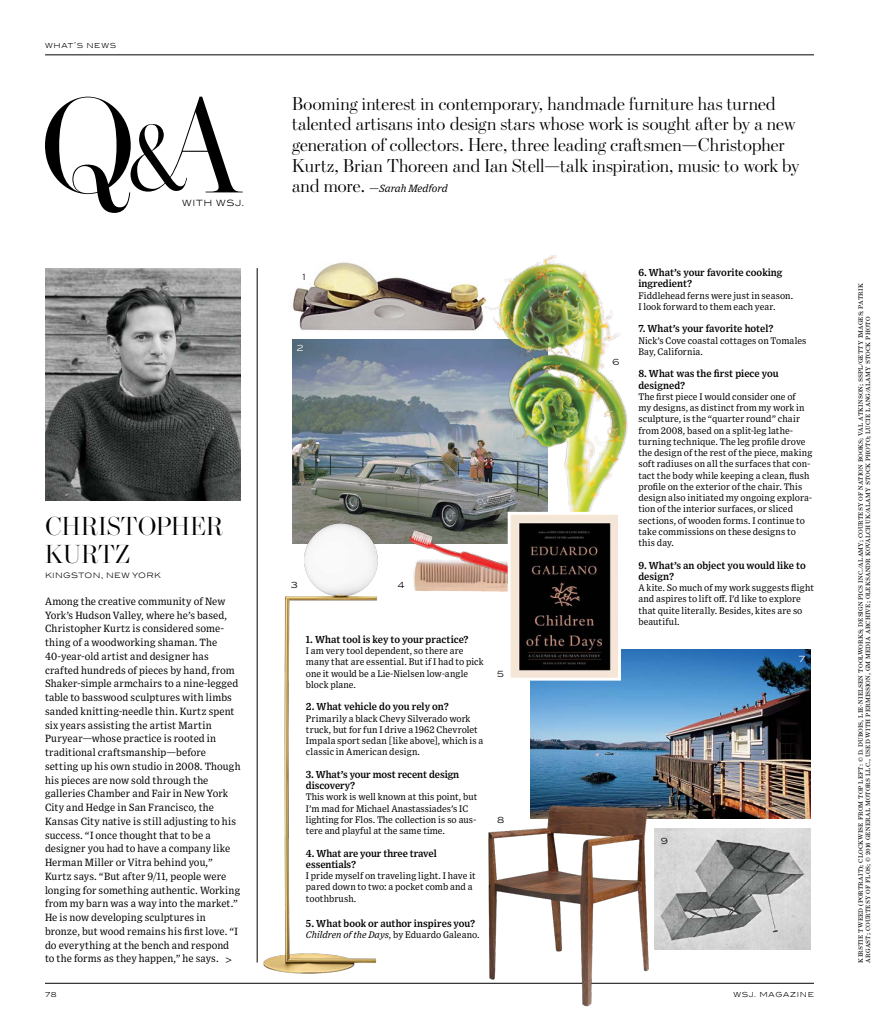
<style>
.page{position:relative;width:889px;height:1035px;background:#fff}
.page>*{position:absolute;margin:0;border:0;box-sizing:border-box;transform-origin:0 0}
.WN-HED-C_22pt{font:26.25px/27.5px "DJ5 Escrow Light Display";letter-spacing:.01em;color:#000}
.WN-DEK{font:18.75px/20.6px "DJ Escrow Light Deck";letter-spacing:-.005em;color:#000}
.Body_Text{font:10.25px/13.8px "Exchange Text";letter-spacing:.005em;color:#000}
.WN-DEK-2{font:italic 10.25px "Exchange Text";letter-spacing:-.005em;color:#000}
.PullQuote{font:300 10.12px "Blair ITC Std";letter-spacing:.07em;color:#000}
.t1{font:600 10px/11.2px "Exchange Text";letter-spacing:-.005em;color:#000}
.Hed_Roofline{font:300 10px "Blair ITC Std";color:#000}
.Hed_Roofline-2{font:300 10px "Blair ITC Std";color:#fff}
.t2{font:300 9.75px "Blair ITC Std";color:#000}
.t3{font:9.38px/11.2px "Exchange Text";color:#000}
.Contribs_Story_Page{font:300 8.75px "Blair ITC Std";letter-spacing:.04em;color:#000}
.Folio{font:300 8.12px "Blair ITC Std";letter-spacing:.09em;color:#000}
.Rubric_Page_Headers{font:300 8.12px "Blair ITC Std";letter-spacing:.095em;color:#000}
.GUTTER_CREDIT{font:6.25px/7.5px "DJ5 Escrow Text";letter-spacing:.02em;color:#000}
.s1{font-family:"DJ Escrow Light Deck";font-style:normal;font-size:18.75px}
.s2{font-style:italic}
</style>
<div class="page">
<img style="left:292px;top:262px;width:153px;height:69px">
<img style="left:292px;top:339px;width:153px;height:204px">
<img style="left:445px;top:255px;width:183px;height:255px">
<img style="left:263px;top:524px;width:125px;height:450px">
<hr style="left:45px;top:983px;width:769px;height:1px;background:#000">
<svg style="left:45px;top:97px;width:198px;height:116px"></svg>
<hr style="left:257px;top:268px;width:1px;height:694px;background:#000">
<img style="left:45px;top:268px;width:196px;height:232px">
<hr style="left:45px;top:55px;width:769px;height:1px;background:#000">
<img style="left:659px;top:829px;width:151px;height:121px">
<img style="left:530px;top:650px;width:280px;height:168px">
<img style="left:389px;top:487px;width:181px;height:105px">
<svg style="left:506px;top:510px;width:116px;height:172px;background:#5c5754"></svg>
<img style="left:482px;top:767px;width:177px;height:240px">
<p class="Rubric_Page_Headers" style="left:45px;top:41px;width:73px">WHAT’S NEWS</p>
<p class="PullQuote" style="left:182px;top:197px;width:64px">WITH WSJ.</p>
<p class="WN-HED-C_22pt" style="left:45px;top:512px;width:179px">CHRISTOPHER<br>KURTZ</p>
<p class="Contribs_Story_Page" style="left:45px;top:569px;width:116px">KINGSTON, N EW YORK</p>
<p class="Body_Text" style="left:45px;top:594px;width:197px">Among the creative community of New York’s Hudson Valley, where he’s based, Christopher Kurtz is considered some&shy;thing of a woodworking shaman. The 40-year-old artist and designer has crafted hundreds of pieces by hand, from Shaker-simple armchairs to a nine-legged table to basswood sculptures with limbs sanded knitting-needle thin. Kurtz spent six years assisting the artist Martin Puryear—whose practice is rooted in traditional craftsmanship—before setting up his own studio in 2008. Though his pieces are now sold through the galleries Chamber and Fair in New York City and Hedge in San Francisco, the Kansas City native is still adjusting to his success. “I once thought that to be a designer you had to have a company like Herman Miller or Vitra behind you,” Kurtz says. “But after 9/11, people were longing for something authentic. Working from my barn was a way into the market.” He is now developing sculptures in bronze, but wood remains his first love. “I do everything at the bench and respond to the forms as they happen,” he says.</p>
<p class="t2" style="left:224px;top:954px;width:10px">&gt;</p>
<p class="WN-DEK" style="left:292px;top:93px;width:509px">Booming interest in contemporary, handmade furniture has turned talented artisans into design stars whose work is sought after by a new generation of collectors. Here, three leading craftsmen—Christopher Kurtz, Brian Thoreen and Ian Stell—talk inspiration, music to work by</p>
<p class="WN-DEK-2" style="left:292px;top:180px;width:157px"><span class="s1">and more.</span> —Sarah Medford</p>
<p class="Hed_Roofline" style="left:302px;top:271px;width:5px">1</p>
<p class="Hed_Roofline-2" style="left:297px;top:342px;width:8px">2</p>
<p class="Hed_Roofline" style="left:291px;top:579px;width:8px">3</p>
<p class="Hed_Roofline" style="left:398px;top:579px;width:8px">4</p>
<p class="t1" style="left:306px;top:633px;width:164px">1. What tool is key to your practice?</p>
<p class="t3" style="left:306px;top:645px;width:179px">I am very tool dependent, so there are many that are essential. But if I had to pick one it would be a Lie-Nielsen low-angle block plane.</p>
<p class="t1" style="left:306px;top:701px;width:145px">2. What vehicle do you rely on?</p>
<p class="t3" style="left:306px;top:712px;width:179px">Primarily a black Chevy Silverado work truck, but for fun I drive a 1962 Chevrolet Impala sport sedan [like above], which is a classic in American design.</p>
<p class="t1" style="left:306px;top:768px;width:155px">3. What’s your most recent design discovery?</p>
<p class="t3" style="left:306px;top:791px;width:173px">This work is well known at this point, but I’m mad for Michael Anastassiades’s IC lighting for Flos. The collection is so aus&shy;tere and playful at the same time.</p>
<p class="t1" style="left:306px;top:847px;width:132px">4. What are your three travel essentials?</p>
<p class="t3" style="left:306px;top:870px;width:171px">I pride myself on traveling light. I have it pared down to two: a pocket comb and a toothbrush.</p>
<p class="t1" style="left:306px;top:917px;width:171px">5. What book or author inspires you?</p>
<p class="t3" style="left:306px;top:928px;width:175px"><span class="s2">Children of the Days</span>, by Eduardo Galeano.</p>
<p class="Hed_Roofline" style="left:497px;top:668px;width:8px">5</p>
<p class="Hed_Roofline" style="left:497px;top:814px;width:9px">8</p>
<p class="Hed_Roofline" style="left:612px;top:356px;width:9px">6</p>
<p class="t1" style="left:638px;top:266px;width:146px">6. What’s your favorite cooking ingredient?</p>
<p class="t3" style="left:638px;top:289px;width:156px">Fiddlehead ferns were just in season.<br>I look forward to them each year.</p>
<p class="t1" style="left:638px;top:323px;width:137px">7. What’s your favorite hotel?</p>
<p class="t3" style="left:638px;top:334px;width:169px">Nick’s Cove coastal cottages on Tomales<br>Bay, California.</p>
<p class="t1" style="left:638px;top:368px;width:142px">8. What was the first piece you designed?</p>
<p class="t3" style="left:638px;top:390px;width:176px">The first piece I would consider one of<br>my designs, as distinct from my work in sculpture, is the “quarter round” chair from 2008, based on a split-leg lathe&shy;turning technique. The leg profile drove the design of the rest of the piece, making soft radiuses on all the surfaces that con&shy;tact the body while keeping a clean, flush profile on the exterior of the chair. This design also initiated my ongoing explora&shy;tion of the interior surfaces, or sliced sections, of wooden forms. I continue to take commissions on these designs to this day.</p>
<p class="t1" style="left:638px;top:559px;width:169px">9. What’s an object you would like to design?</p>
<p class="t3" style="left:638px;top:582px;width:177px">A kite. So much of my work suggests flight and aspires to lift off. I’d like to explore that quite literally. Besides, kites are so beautiful.</p>
<p class="Hed_Roofline-2" style="left:799px;top:653px;width:8px">7</p>
<p class="Hed_Roofline" style="left:661px;top:834px;width:9px">9</p>
<p class="Folio" style="left:45px;top:989px;width:13px">78</p>
<p class="Folio" style="left:733px;top:989px;width:82px">WSJ. MAGAZINE</p>
<p class="GUTTER_CREDIT" style="left:856px;top:962px;width:681px;rotate:-90deg">KIRSTIE TWEED (PORTRAIT); CLOCKWISE FROM TOP LEFT: © D. DUBOIS, LIE-NIELSEN TOOLWORKS; DESIGN PICS INC./ALAMY; COURTESY OF NATION BOOKS; VAL ATKINSON; SSPL/GETTY IMAGES; PATRIK<br>ARGAST; COURTESY OF FLOS; © 2016 GENERAL MOTORS LLC., USED WITH PERMISSION, GM MEDIA ARCHIVE; OLEKSANDR KOVALCHUK/ALAMY STOCK PHOTO; LUCIE LANG/ALAMY STOCK PHOTO</p>
</div>
